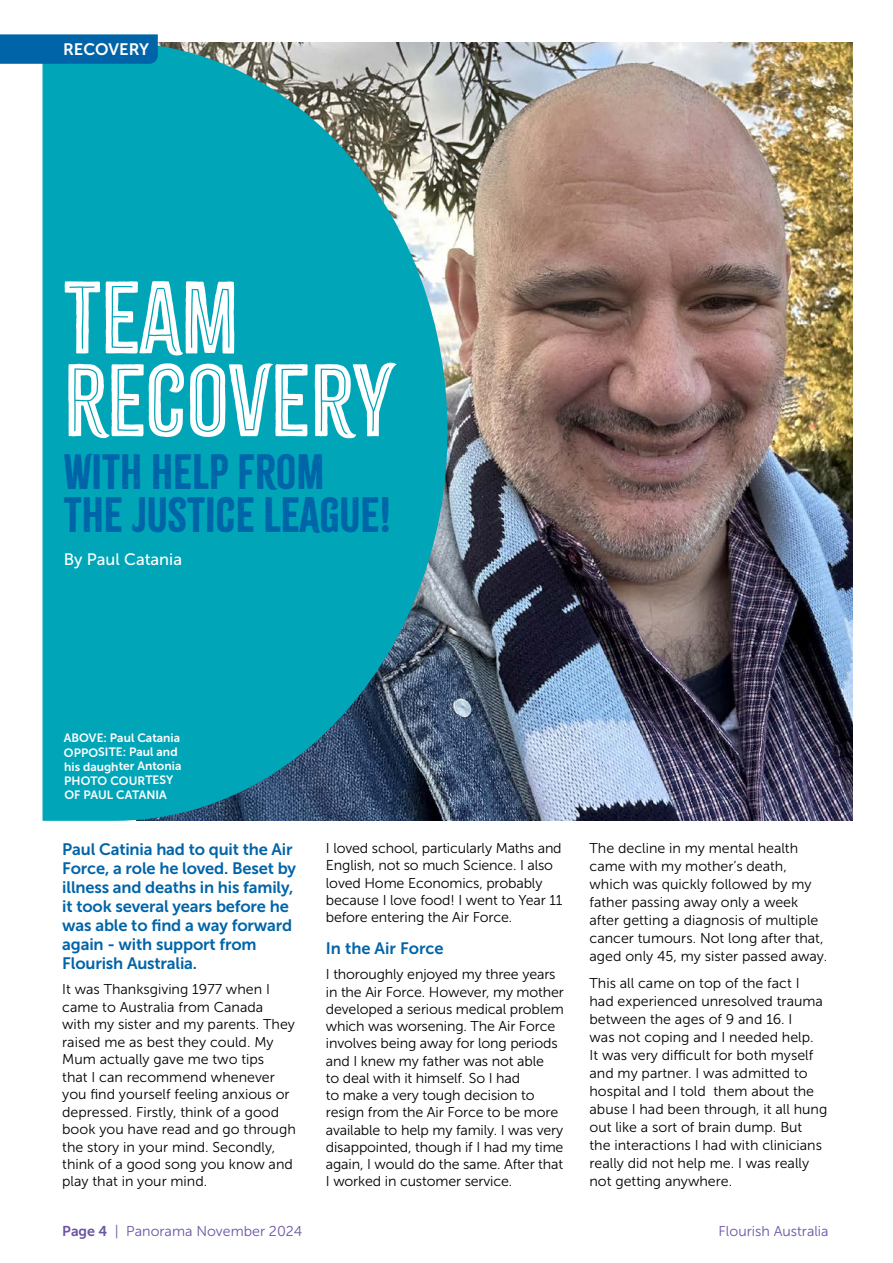
<style>
.page{position:relative;width:893px;height:1263px;background:#fff}
.page>*{position:absolute;margin:0;border:0;box-sizing:border-box;transform-origin:0 0}
.t1{font:90px/82.8px "Citrus Gothic Inline";color:#fff}
.t2{font:43.5px/43.2px "Citrus Gothic";color:#0064a8}
.t3{font:16.5px/18.9px "Museo Sans 700";letter-spacing:-.01em;color:#0064a8}
.t4{font:16.5px "Museo Sans 500";color:#fff}
.t5{font:16.5px "Museo Sans 700";letter-spacing:-.005em;color:#fff}
.t6{font:14.25px/18px "Museo Sans 300";color:#000}
.t7{font:14.25px "Museo Sans 300";color:#6c54a3}
.t8{font:12px/14.2px "Museo Sans 700";letter-spacing:-.01em;color:#fff}
.s1{font-family:"Museo Sans 700"}
</style>
<div class="page">
<img style="left:447px;top:43px;width:405px;height:778px">
<svg style="left:43px;top:43px;width:404px;height:778px;background:#149eaf"></svg>
<svg style="left:0;top:34px;width:158px;height:30px;background:#0366a9"></svg>
<p class="t5" style="left:63px;top:40px;width:88px">RECOVERY</p>
<h1 class="t1" style="left:64px;top:278px;width:332px">TEAM<br>RECOVERY</h1>
<h2 class="t2" style="left:64px;top:451px;width:329px">WITH HELP FROM<br>THE JUSTICE LEAGUE!</h2>
<p class="t4" style="left:64px;top:550px;width:120px">By Paul Catania</p>
<p class="t8" style="left:64px;top:731px;width:119px">ABOVE: Paul Catania<br>OPPOSITE: Paul and his daughter Antonia<br>PHOTO COURTESY<br>OF PAUL CATANIA</p>
<p class="t3" style="left:62px;top:839px;width:235px">Paul Catinia had to quit the Air<br>Force, a role he loved. Beset by illness and deaths in his family, it took several years before he was able to find a way forward again - with support from<br>Flourish Australia.</p>
<p class="t6" style="left:62px;top:981px;width:235px;line-height:17.4px">It was Thanksgiving 1977 when I came to Australia from Canada<br>with my sister and my parents. They raised me as best they could. My<br>Mum actually gave me two tips<br>that I can recommend whenever you find yourself feeling anxious or depressed. Firstly, think of a good book you have read and go through the story in your mind. Secondly, think of a good song you know and play that in your mind.</p>
<p class="t6" style="left:326px;top:840px;width:238px;line-height:17.2px">I loved school, particularly Maths and English, not so much Science. I also loved Home Economics, probably because I love food! I went to Year 11 before entering the Air Force.</p>
<p class="t3" style="left:326px;top:938px;width:119px">In the Air Force</p>
<p class="t6" style="left:326px;top:966px;width:240px;line-height:17.2px">I thoroughly enjoyed my three years in the Air Force. However, my mother developed a serious medical problem which was worsening. The Air Force involves being away for long periods and I knew my father was not able<br>to deal with it himself. So I had<br>to make a very tough decision to resign from the Air Force to be more available to help my family. I was very disappointed, though if I had my time again, I would do the same. After that I worked in customer service.</p>
<p class="t6" style="left:589px;top:839px;width:239px">The decline in my mental health came with my mother’s death, which was quickly followed by my father passing away only a week after getting a diagnosis of multiple cancer tumours. Not long after that, aged only 45, my sister passed away.</p>
<p class="t6" style="left:589px;top:974px;width:239px">This all came on top of the fact I had experienced unresolved trauma between the ages of 9 and 16. I<br>was not coping and I needed help.<br>It was very difficult for both myself and my partner. I was admitted to hospital and I told them about the abuse I had been through, it all hung out like a sort of brain dump. But<br>the interactions I had with clinicians really did not help me. I was really not getting anywhere.</p>
<p class="t7" style="left:62px;top:1223px;width:241px"><span class="s1">Page 4</span> | Panorama November 2024</p>
<p class="t7" style="left:719px;top:1223px;width:112px">Flourish Australia</p>
</div>
